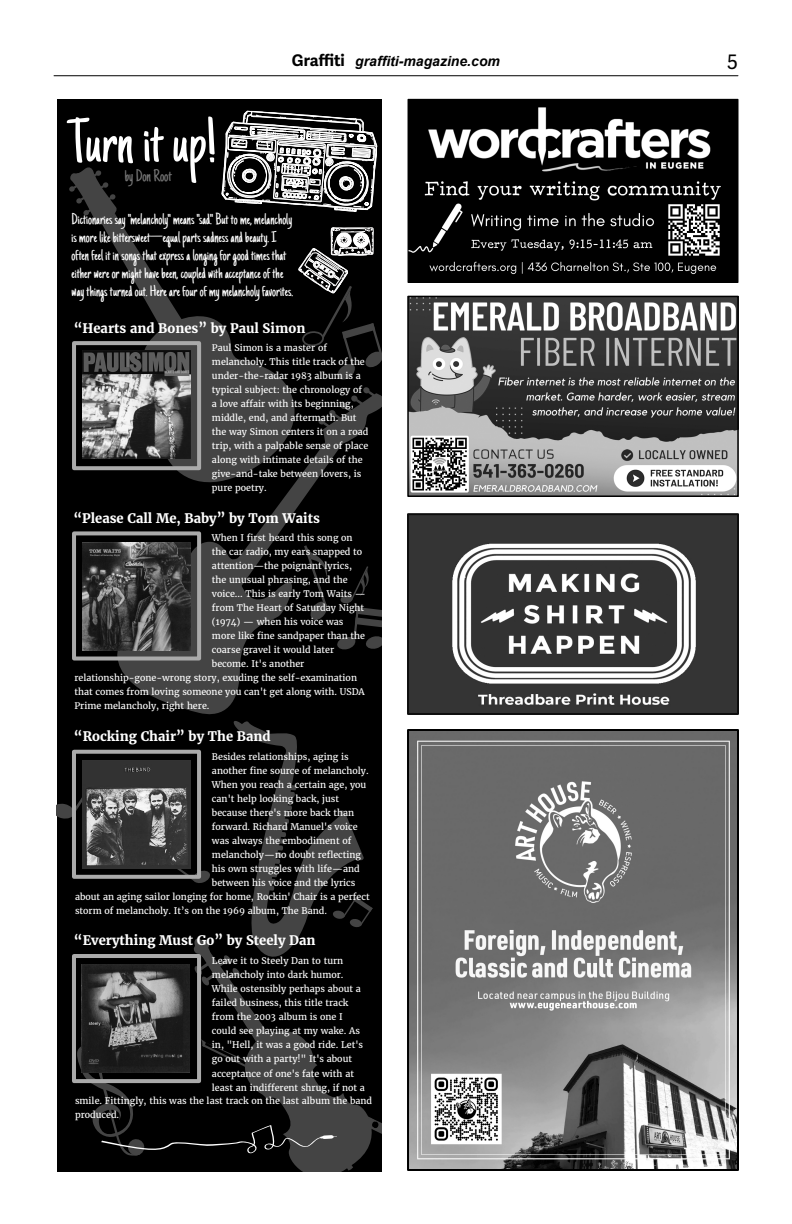
<style>
.page{position:relative;width:792px;height:1224px;background:#fff}
.page>*{position:absolute;margin:0;border:0;box-sizing:border-box;transform-origin:0 0}
.t1{font:63.3px "Just Another Hand";color:#fff}
.t2{font:20px "Adelle Sans";color:#000}
.t3{font:17px "Just Another Hand";color:#777}
.t4{font:15.9px/18px "Just Another Hand";color:#fff}
.t5{font:italic 700 14px "Arial";color:#000}
.t6{font:700 13px "Merriweather";color:#fff}
.t7{font:9px/14px "Merriweather";color:#fff}
.s1{font-family:"Adelle Sans";font-style:normal;font-size:16px}
</style>
<div class="page">
<img style="left:410px;top:732px;width:326px;height:436px">
<div style="left:407px;top:729px;width:332px;height:442px;border:2px solid #000"></div>
<hr style="left:54px;top:75px;width:684px;height:1px;background:#000">
<img style="left:410px;top:299px;width:326px;height:195px">
<div style="left:407px;top:296px;width:332px;height:201px;border:2px solid #000"></div>
<img style="left:410px;top:516px;width:326px;height:196px">
<div style="left:407px;top:513px;width:332px;height:202px;border:2px solid #0d0d0d"></div>
<img style="left:410px;top:101px;width:326px;height:180px">
<div style="left:408px;top:99px;width:330px;height:184px;border:1px solid #000"></div>
<div style="left:57px;top:99px;width:324px;height:1073px;background:#000"></div>
<svg style="left:117px;top:492px;width:191px;height:217px"></svg>
<svg style="left:304px;top:545px;width:23px;height:76px"></svg>
<svg style="left:337px;top:566px;width:44px;height:84px"></svg>
<svg style="left:69px;top:110px;width:312px;height:382px"></svg>
<div style="left:72px;top:341px;width:129px;height:129px;border:4px solid #aaa"></div>
<img style="left:82px;top:350px;width:109px;height:109px">
<div style="left:72px;top:531px;width:129px;height:130px;border:4px solid #aaa"></div>
<img style="left:82px;top:542px;width:109px;height:109px">
<svg style="left:57px;top:709px;width:324px;height:463px"></svg>
<h3 class="t5" style="left:292px;top:56px;width:210px"><span class="s1">Graffiti</span> graffiti-magazine.com</h3>
<h2 class="t2" style="left:727px;top:54px;width:12px">5</h2>
<h1 class="t1" style="left:68px;top:105px;width:151px">Turn it up!</h1>
<p class="t4" style="left:72px;top:211px;width:223px">Dictionaries say "melancholy" means "sad." But to me, melancholy is more like bittersweet—equal parts sadness and beauty. I often feel it in songs that express a longing for good times that either were or might have been, coupled with acceptance of the way things turned out. Here are four of my melancholy favorites.</p>
<h3 class="t3" style="left:125px;top:166px;width:48px">by Don Root</h3>
<h3 class="t6" style="left:74px;top:319px;width:233px">“Hearts and Bones” by Paul Simon</h3>
<p class="t7" style="left:212px;top:341px;width:158px">Paul Simon is a master of melancholy. This title track of the under-the-radar 1983 album is a typical subject: the chronology of a love affair with its beginning, middle, end, and aftermath. But the way Simon centers it on a road trip, with a palpable sense of place along with intimate details of the give-and-take between lovers, is pure poetry.</p>
<h3 class="t6" style="left:73px;top:510px;width:248px">“Please Call Me, Baby” by Tom Waits</h3>
<p class="t7" style="left:212px;top:530px;width:155px">When I first heard this song on the car radio, my ears snapped to attention—the poignant lyrics, the unusual phrasing, and the voice... This is early Tom Waits — from The Heart of Saturday Night (1974) — when his voice was more like fine sandpaper than the coarse gravel it would later become. It's another</p>
<p class="t7" style="left:74px;top:670px;width:292px">relationship-gone-wrong story, exuding the self-examination that comes from loving someone you can't get along with. USDA<br>Prime melancholy, right here.</p>
<h3 class="t6" style="left:74px;top:728px;width:198px">“Rocking Chair” by The Band</h3>
<p class="t7" style="left:212px;top:750px;width:138px">Besides relationships, aging is</p>
<p class="t7" style="left:212px;top:764px;width:158px">another fine source of melancholy.</p>
<p class="t7" style="left:212px;top:778px;width:156px">When you reach a certain age, you</p>
<p class="t7" style="left:212px;top:792px;width:129px">can't help looking back, just</p>
<p class="t7" style="left:212px;top:806px;width:144px">because there's more back than</p>
<p class="t7" style="left:212px;top:820px;width:147px">forward. Richard Manuel's voice</p>
<p class="t7" style="left:212px;top:834px;width:141px">was always the embodiment of</p>
<p class="t7" style="left:212px;top:848px;width:151px">melancholy—no doubt reflecting</p>
<p class="t7" style="left:212px;top:862px;width:149px">his own struggles with life—and</p>
<p class="t7" style="left:212px;top:876px;width:145px">between his voice and the lyrics</p>
<p class="t7" style="left:75px;top:889px;width:296px">about an aging sailor longing for home, Rockin' Chair is a perfect</p>
<p class="t7" style="left:75px;top:903px;width:254px">storm of melancholy. It’s on the 1969 album, The Band.</p>
<h3 class="t6" style="left:74px;top:932px;width:243px">“Everything Must Go” by Steely Dan</h3>
<p class="t7" style="left:212px;top:954px;width:133px">Leave it to Steely Dan to turn</p>
<p class="t7" style="left:212px;top:968px;width:133px">melancholy into dark humor.</p>
<p class="t7" style="left:212px;top:982px;width:150px">While ostensibly perhaps about a</p>
<p class="t7" style="left:212px;top:996px;width:138px">failed business, this title track</p>
<p class="t7" style="left:212px;top:1010px;width:132px">from the 2003 album is one I</p>
<p class="t7" style="left:212px;top:1024px;width:150px">could see playing at my wake. As</p>
<p class="t7" style="left:212px;top:1038px;width:153px">in, "Hell, it was a good ride. Let's</p>
<p class="t7" style="left:212px;top:1052px;width:142px">go out with a party!" It's about</p>
<p class="t7" style="left:212px;top:1066px;width:144px">acceptance of one's fate with at</p>
<p class="t7" style="left:212px;top:1080px;width:155px">least an indifferent shrug, if not a</p>
<p class="t7" style="left:75px;top:1094px;width:299px">smile. Fittingly, this was the last track on the last album the band</p>
<p class="t7" style="left:75px;top:1108px;width:46px">produced.</p>
</div>
